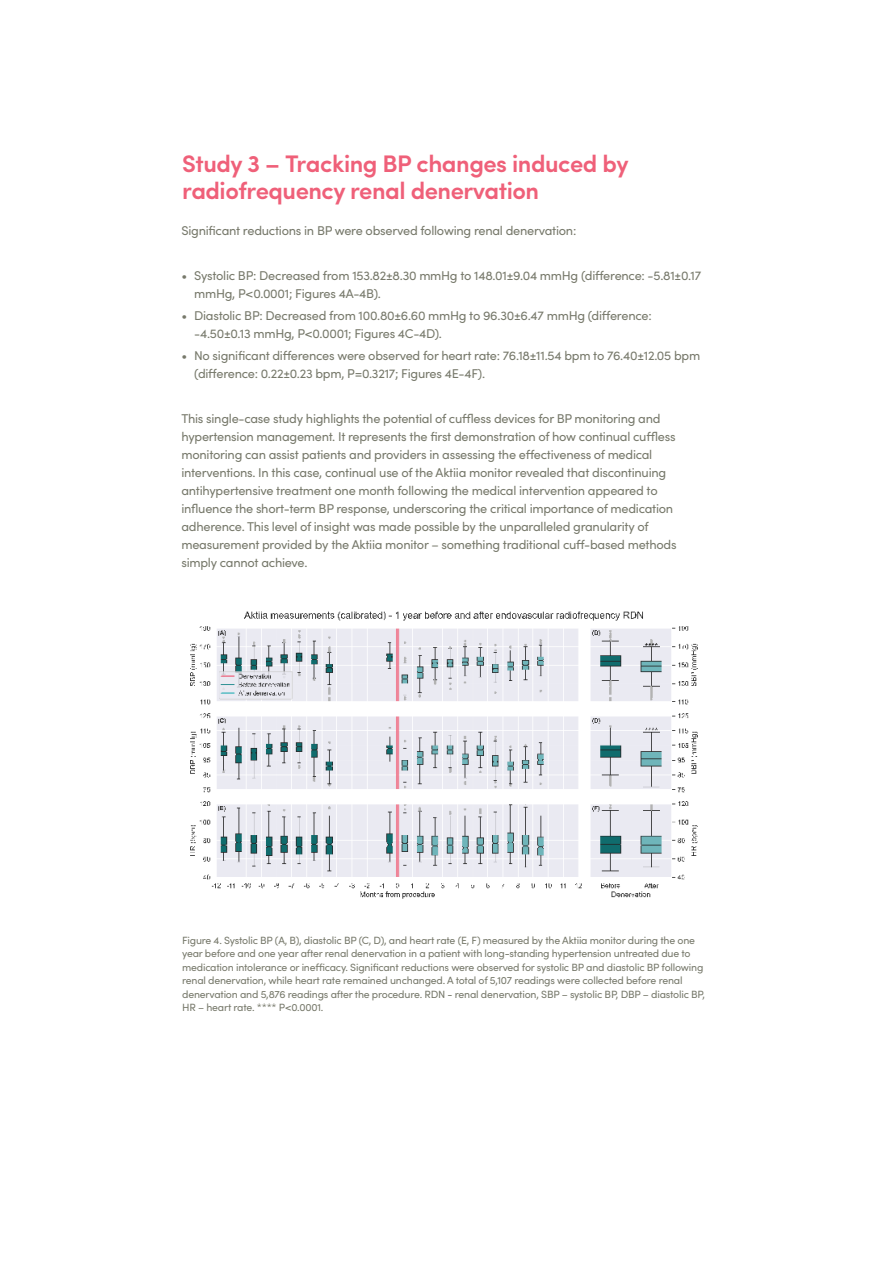
<style>
.page{position:relative;width:893px;height:1263px;background:#fff}
.page>*{position:absolute;margin:0;border:0;box-sizing:border-box;transform-origin:0 0}
.t1{font:600 24px/27px "Sofia Pro";letter-spacing:-.02em;color:#ef6079}
.t2{font:12.75px/18px "Sofia Pro";letter-spacing:-.02em;color:#77796b}
.t3{font:10.5px/13.5px "Sofia Pro";letter-spacing:-.02em;color:#77796b}
</style>
<div class="page">
<img style="left:190px;top:611px;width:508px;height:288px">
<p class="t1" style="left:182px;top:148px;width:448px">Study 3 – Tracking BP changes induced by radiofrequency renal denervation</p>
<p class="t2" style="left:181px;top:221px;width:396px">Significant reductions in BP were observed following renal denervation:</p>
<p class="t2" style="left:194px;top:266px;width:508px;text-indent:-13px">• Systolic BP: Decreased from 153.82±8.30 mmHg to 148.01±9.04 mmHg (difference: -5.81±0.17 mmHg, P&lt;0.0001; Figures 4A-4B).</p>
<p class="t2" style="left:194px;top:306px;width:459px;text-indent:-13px">• Diastolic BP: Decreased from 100.80±6.60 mmHg to 96.30±6.47 mmHg (difference: -4.50±0.13 mmHg, P&lt;0.0001; Figures 4C-4D).</p>
<p class="t2" style="left:194px;top:346px;width:508px;text-indent:-13px">• No significant differences were observed for heart rate: 76.18±11.54 bpm to 76.40±12.05 bpm (difference: 0.22±0.23 bpm, P=0.3217; Figures 4E-4F).</p>
<p class="t2" style="left:181px;top:409px;width:497px">This single-case study highlights the potential of cuffless devices for BP monitoring and hypertension management. It represents the first demonstration of how continual cuffless monitoring can assist patients and providers in assessing the effectiveness of medical interventions. In this case, continual use of the Aktiia monitor revealed that discontinuing antihypertensive treatment one month following the medical intervention appeared to influence the short-term BP response, underscoring the critical importance of medication adherence. This level of insight was made possible by the unparalleled granularity of measurement provided by the Aktiia monitor – something traditional cuff-based methods simply cannot achieve.</p>
<p class="t3" style="left:182px;top:933px;width:524px">Figure 4. Systolic BP (A, B), diastolic BP (C, D), and heart rate (E, F) measured by the Aktiia monitor during the one year before and one year after renal denervation in a patient with long-standing hypertension untreated due to medication intolerance or inefficacy. Significant reductions were observed for systolic BP and diastolic BP following renal denervation, while heart rate remained unchanged. A total of 5,107 readings were collected before renal denervation and 5,876 readings after the procedure. RDN - renal denervation, SBP – systolic BP, DBP – diastolic BP, HR – heart rate. **** P&lt;0.0001.</p>
</div>
